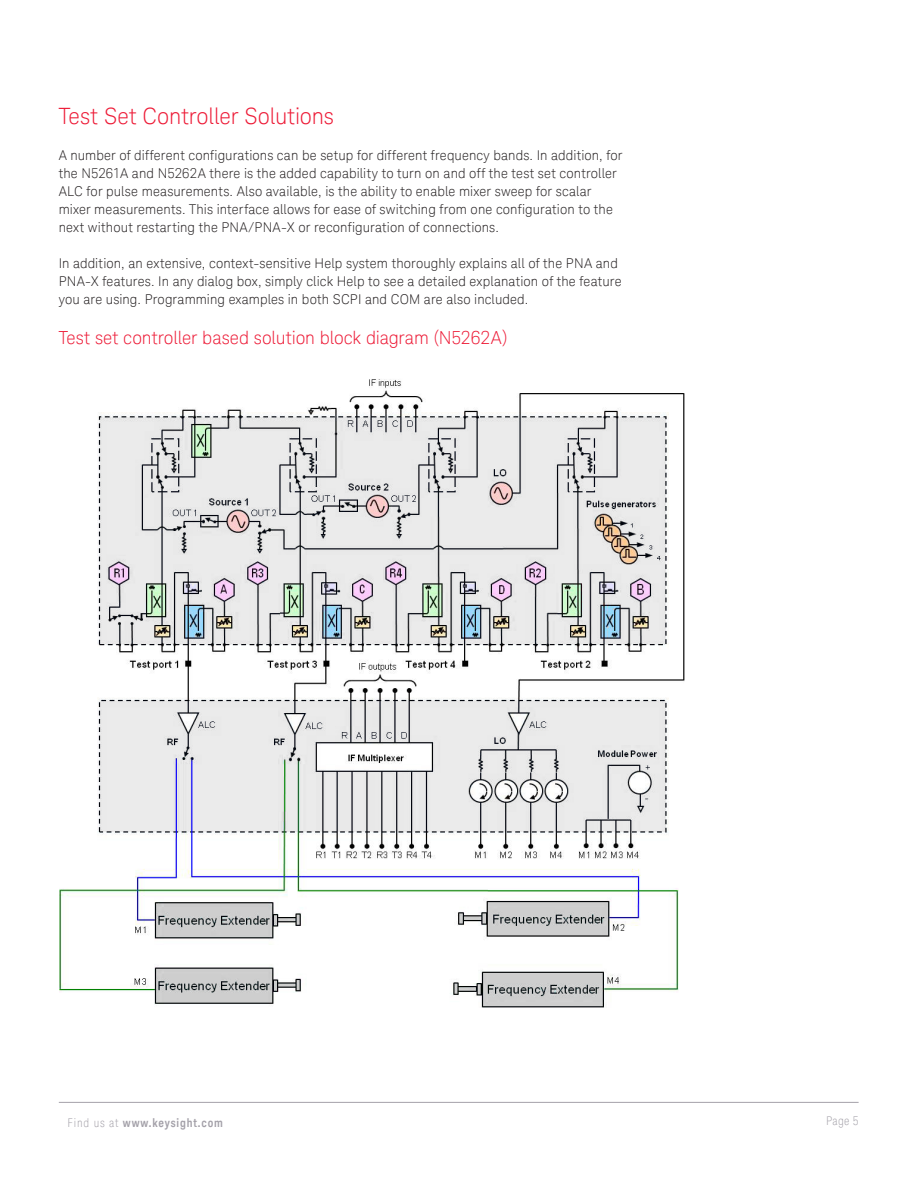
<style>
.page{position:relative;width:918px;height:1188px;background:#fff}
.page>*{position:absolute;margin:0;border:0;box-sizing:border-box;transform-origin:0 0}
.K_Heading_1{font:300 22.5px "Keysight Sans";letter-spacing:-.005em;color:#ed1a36}
.K_Heading_2{font:300 18px "Keysight Sans";letter-spacing:-.005em;color:#ed1a36}
.K_Body_Text{font:300 13.5px/18px "Keysight Sans";letter-spacing:.01em;color:#231f20}
.t1{font:700 12px "Keysight Sans Condensed";letter-spacing:.07em;color:#a4a1a9}
.t2{font:300 condensed 12px "Keysight Sans";color:#a4a1a9}
.s1{font-family:"Keysight Sans";font-weight:300;font-stretch:condensed}
</style>
<div class="page">
<hr style="left:59px;top:1102px;width:800px;height:1px;background:#a4a1a9">
<img style="left:60px;top:379px;width:624px;height:629px">
<p class="K_Heading_1" style="left:59px;top:103px;width:277px">Test Set Controller Solutions</p>
<p class="K_Body_Text" style="left:59px;top:146px;width:565px">A number of different configurations can be setup for different frequency bands. In addition, for the N5261A and N5262A there is the added capability to turn on and off the test set controller ALC for pulse measurements. Also available, is the ability to enable mixer sweep for scalar mixer measurements. This interface allows for ease of switching from one configuration to the next without restarting the PNA/PNA-X or reconfiguration of connections.</p>
<p class="K_Body_Text" style="left:59px;top:254px;width:564px">In addition, an extensive, context-sensitive Help system thoroughly explains all of the PNA and<br>PNA-X features. In any dialog box, simply click Help to see a detailed explanation of the feature you are using. Programming examples in both SCPI and COM are also included.</p>
<p class="K_Heading_2" style="left:59px;top:327px;width:450px">Test set controller based solution block diagram (N5262A)</p>
<p class="t1" style="left:68px;top:1115px;width:157px"><span class="s1">Find us at</span> www.keysight.com</p>
<p class="t2" style="left:826px;top:1113px;width:34px">Page 5</p>
</div>
